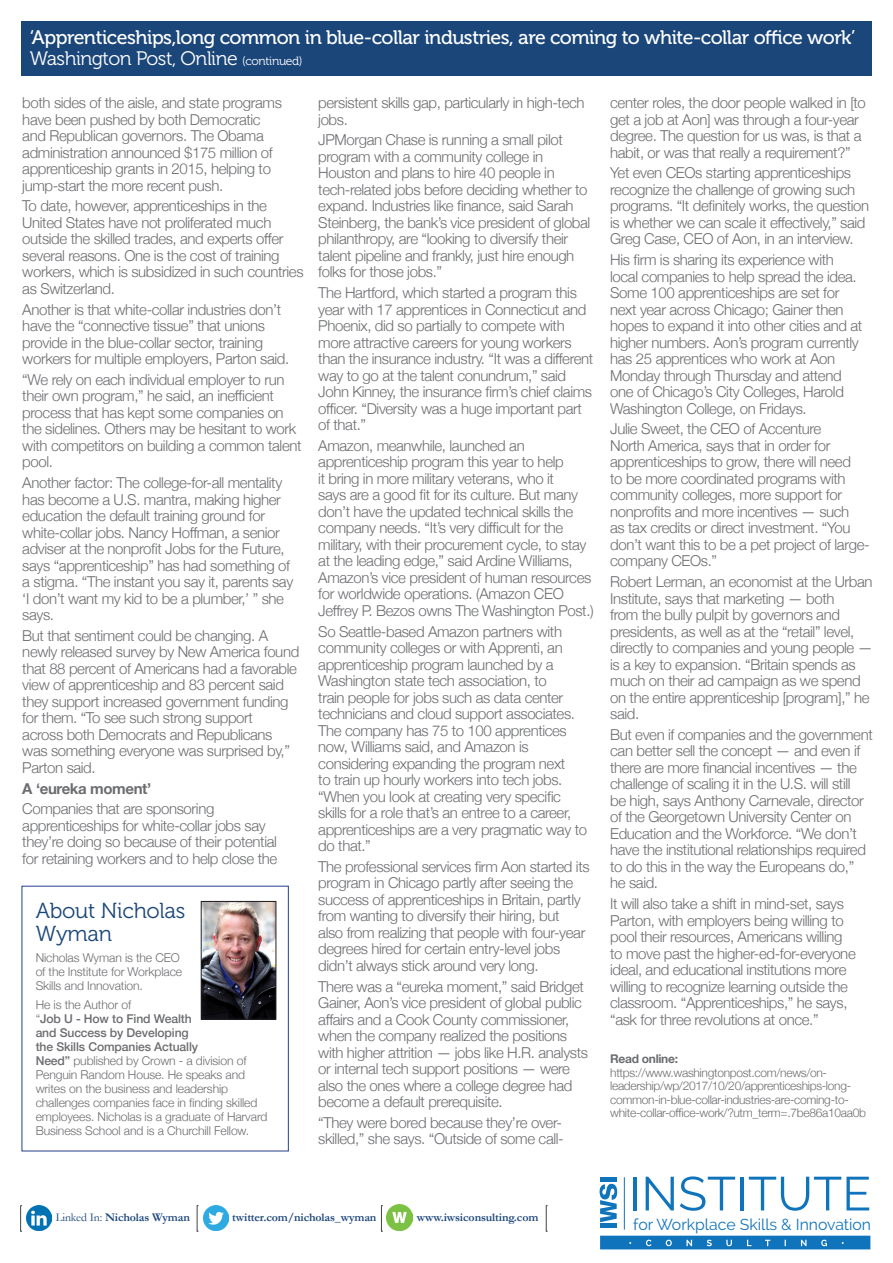
<style>
.page{position:relative;width:893px;height:1263px;background:#fff}
.page>*{position:absolute;margin:0;border:0;box-sizing:border-box;transform-origin:0 0}
.Main_Text{font:21.75px/23px "Museo 300";letter-spacing:-.01em;color:#1b467a}
.Main_Text-2{font:19.5px/21px "Museo 500";letter-spacing:-.025em;color:#fff}
.t1{font:15.75px "Raleway";color:#1074bc}
.Main_Text-3{font:300 15px/16.5px "Helvetica Neue";letter-spacing:-.025em;color:#6c6d70}
.Main_Text-4{font:700 15px "Helvetica Neue";letter-spacing:-.025em;color:#6c6d70}
.Main_Text-5{font:300 12.15px/14.1px "Helvetica Neue";letter-spacing:-.01em;color:#6c6d70}
.Main_Text-6{font:300 12px/13.5px "Helvetica Neue";letter-spacing:-.025em;color:#6c6d70}
.Sub_Heading{font:700 11.85px "Garamond";letter-spacing:-.01em;color:#1b467a}
.s1{font-family:"Museo 300"}
.s2{font-family:"Museo 300";font-size:12px}
.s3{font-weight:700}
.s4{font-weight:500}
.s5{font-weight:400}
</style>
<div class="page">
<div style="left:600px;top:1223px;width:17px;height:5px;background:#1074bc"></div>
<svg style="left:600px;top:1184px;width:17px;height:38px"></svg>
<div style="left:600px;top:1177px;width:17px;height:5px;background:#1074bc"></div>
<hr style="left:624px;top:1177px;width:1px;height:52px;background:#1074bc">
<hr style="left:634px;top:1177px;width:3px;height:33px;background:#1074bc">
<svg style="left:646px;top:1177px;width:28px;height:33px"></svg>
<svg style="left:680px;top:1176px;width:55px;height:35px"></svg>
<hr style="left:740px;top:1177px;width:4px;height:33px;background:#1074bc">
<svg style="left:749px;top:1177px;width:120px;height:34px"></svg>
<svg style="left:600px;top:1236px;width:270px;height:13px;background:#1b7abf"></svg>
<img style="left:27px;top:1205px;width:25px;height:25px">
<img style="left:203px;top:1205px;width:25px;height:25px">
<img style="left:387px;top:1205px;width:25px;height:25px">
<svg style="left:197px;top:1205px;width:1px;height:27px"></svg>
<svg style="left:20px;top:1205px;width:2px;height:27px"></svg>
<svg style="left:381px;top:1205px;width:1px;height:27px"></svg>
<svg style="left:546px;top:1205px;width:1px;height:27px"></svg>
<img style="left:203px;top:903px;width:71px;height:114px">
<div style="left:201px;top:901px;width:75px;height:118px;border:1px solid #231f20"></div>
<div style="left:21px;top:21px;width:851px;height:55px;background:#1b467a"></div>
<p class="Main_Text-2" style="left:30px;top:27px;width:827px">‘Apprenticeships,long common in blue-collar industries, are coming to white-collar office work’<br><span class="s1">Washington Post, Online</span> <span class="s2">(continued)</span></p>
<p class="Main_Text-3" style="left:22px;top:93px;width:261px">both sides of the aisle, and state programs have been pushed by both Democratic and Republican governors. The Obama administration announced $175 million of apprenticeship grants in 2015, helping to jump-start the more recent push.</p>
<p class="Main_Text-3" style="left:22px;top:197px;width:283px">To date, however, apprenticeships in the United States have not proliferated much outside the skilled trades, and experts offer several reasons. One is the cost of training workers, which is subsidized in such countries as Switzerland.</p>
<p class="Main_Text-3" style="left:22px;top:300px;width:268px">Another is that white-collar industries don’t have the “connective tissue” that unions provide in the blue-collar sector, training workers for multiple employers, Parton said.</p>
<p class="Main_Text-3" style="left:22px;top:370px;width:281px">“We rely on each individual employer to run their own program,” he said, an inefficient process that has kept some companies on the sidelines. Others may be hesitant to work with competitors on building a common talent pool.</p>
<p class="Main_Text-3" style="left:22px;top:473px;width:272px">Another factor: The college-for-all mentality has become a U.S. mantra, making higher education the default training ground for white-collar jobs. Nancy Hoffman, a senior adviser at the nonprofit Jobs for the Future, says “apprenticeship” has had something of a stigma. “The instant you say it, parents say ‘I don’t want my kid to be a plumber,’ ” she says.</p>
<p class="Main_Text-3" style="left:22px;top:626px;width:278px">But that sentiment could be changing. A newly released survey by New America found that 88 percent of Americans had a favorable view of apprenticeship and 83 percent said they support increased government funding for them. “To see such strong support<br>across both Democrats and Republicans was something everyone was surprised by,” Parton said.</p>
<p class="Main_Text-4" style="left:22px;top:776px;width:130px">A ‘eureka moment’</p>
<p class="Main_Text-3" style="left:22px;top:800px;width:256px">Companies that are sponsoring apprenticeships for white-collar jobs say they’re doing so because of their potential for retaining workers and to help close the</p>
<p class="Main_Text-3" style="left:610px;top:93px;width:257px">center roles, the door people walked in [to get a job at Aon] was through a four-year degree. The question for us was, is that a habit, or was that really a requirement?”</p>
<p class="Main_Text-3" style="left:610px;top:164px;width:261px">Yet even CEOs starting apprenticeships recognize the challenge of growing such programs. “It definitely works, the question is whether we can scale it effectively,” said Greg Case, CEO of Aon, in an interview.</p>
<p class="Main_Text-3" style="left:610px;top:250px;width:254px">His firm is sharing its experience with local companies to help spread the idea.<br>Some 100 apprenticeships are set for next year across Chicago; Gainer then hopes to expand it into other cities and at higher numbers. Aon’s program currently has 25 apprentices who work at Aon Monday through Thursday and attend one of Chicago’s City Colleges, Harold Washington College, on Fridays.</p>
<p class="Main_Text-3" style="left:610px;top:420px;width:261px">Julie Sweet, the CEO of Accenture<br>North America, says that in order for apprenticeships to grow, there will need<br>to be more coordinated programs with community colleges, more support for nonprofits and more incentives — such<br>as tax credits or direct investment. “You don’t want this to be a pet project of large&shy;company CEOs.”</p>
<p class="Main_Text-3" style="left:610px;top:572px;width:264px">Robert Lerman, an economist at the Urban Institute, says that marketing — both<br>from the bully pulpit by governors and presidents, as well as at the “retail” level, directly to companies and young people — is a key to expansion. “Britain spends as much on their ad campaign as we spend on the entire apprenticeship [program],” he said.</p>
<p class="Main_Text-3" style="left:610px;top:725px;width:264px">But even if companies and the government can better sell the concept — and even if there are more financial incentives — the challenge of scaling it in the U.S. will still<br>be high, says Anthony Carnevale, director of the Georgetown University Center on Education and the Workforce. “We don’t have the institutional relationships required to do this in the way the Europeans do,” he said.</p>
<p class="Main_Text-3" style="left:610px;top:894px;width:247px">It will also take a shift in mind-set, says Parton, with employers being willing to pool their resources, Americans willing to move past the higher-ed-for-everyone ideal, and educational institutions more willing to recognize learning outside the classroom. “Apprenticeships,” he says, “ask for three revolutions at once.”</p>
<p class="Main_Text-6" style="left:610px;top:1051px;width:257px"><span class="s3">Read online: </span>https://www.washingtonpost.com/news/on&shy;leadership/wp/2017/10/20/apprenticeships-long&shy;common-in-blue-collar-industries-are-coming-to&shy;white-collar-office-work/?utm_term=.7be86a10aa0b</p>
<p class="Main_Text-3" style="left:318px;top:93px;width:268px">persistent skills gap, particularly in high-tech jobs.</p>
<p class="Main_Text-3" style="left:318px;top:131px;width:274px">JPMorgan Chase is running a small pilot program with a community college in Houston and plans to hire 40 people in tech-related jobs before deciding whether to expand. Industries like finance, said Sarah Steinberg, the bank’s vice president of global philanthropy, are “looking to diversify their talent pipeline and frankly, just hire enough folks for those jobs.”</p>
<p class="Main_Text-3" style="left:318px;top:283px;width:277px">The Hartford, which started a program this year with 17 apprentices in Connecticut and Phoenix, did so partially to compete with more attractive careers for young workers than the insurance industry. “It was a different way to go at the talent conundrum,” said John Kinney, the insurance firm’s chief claims officer. “Diversity was a huge important part of that.”</p>
<p class="Main_Text-3" style="left:318px;top:436px;width:277px">Amazon, meanwhile, launched an apprenticeship program this year to help<br>it bring in more military veterans, who it<br>says are a good fit for its culture. But many don’t have the updated technical skills the company needs. “It’s very difficult for the military, with their procurement cycle, to stay at the leading edge,” said Ardine Williams, Amazon’s vice president of human resources for worldwide operations. (Amazon CEO Jeffrey P. Bezos owns The Washington Post.)</p>
<p class="Main_Text-3" style="left:318px;top:622px;width:270px">So Seattle-based Amazon partners with community colleges or with Apprenti, an apprenticeship program launched by a Washington state tech association, to<br>train people for jobs such as data center technicians and cloud support associates.<br>The company has 75 to 100 apprentices now, Williams said, and Amazon is considering expanding the program next<br>to train up hourly workers into tech jobs. “When you look at creating very specific skills for a role that’s an entree to a career, apprenticeships are a very pragmatic way to do that.”</p>
<p class="Main_Text-3" style="left:318px;top:857px;width:273px">The professional services firm Aon started its program in Chicago partly after seeing the success of apprenticeships in Britain, partly from wanting to diversify their hiring, but<br>also from realizing that people with four-year degrees hired for certain entry-level jobs didn’t always stick around very long.</p>
<p class="Main_Text-3" style="left:318px;top:977px;width:271px">There was a “eureka moment,” said Bridget Gainer, Aon’s vice president of global public affairs and a Cook County commissioner, when the company realized the positions with higher attrition — jobs like H.R. analysts or internal tech support positions — were also the ones where a college degree had become a default prerequisite.</p>
<p class="Main_Text-3" style="left:318px;top:1113px;width:247px">“They were bored because they’re over&shy;skilled,” she says. “Outside of some call-</p>
<p class="Main_Text" style="left:36px;top:899px;width:151px">About Nicholas<br>Wyman</p>
<p class="Main_Text-5" style="left:36px;top:950px;width:148px">Nicholas Wyman is the CEO of the Institute for Workplace<br>Skills and Innovation.</p>
<p class="Main_Text-5" style="left:36px;top:996px;width:233px">He is the Author of<br>“<span class="s4">Job U - How to Find Wealth<br>and Success by Developing<br>the Skills Companies Actually<br>Need”</span> published by Crown - a division of Penguin Random House. He speaks and writes on the business and leadership challenges companies face in finding skilled employees. Nicholas is a graduate of Harvard Business School and is a Churchill Fellow.</p>
<p class="Sub_Heading" style="left:56px;top:1210px;width:136px"><span class="s5">Linked In:</span> Nicholas Wyman</p>
<p class="Sub_Heading" style="left:232px;top:1210px;width:146px">twitter.com/nicholas_wyman</p>
<p class="Sub_Heading" style="left:417px;top:1210px;width:123px">www.iwsiconsulting.com</p>
<p class="t1" style="left:633px;top:1215px;width:240px">for Workplace Skills &amp; Innovation</p>
</div>
